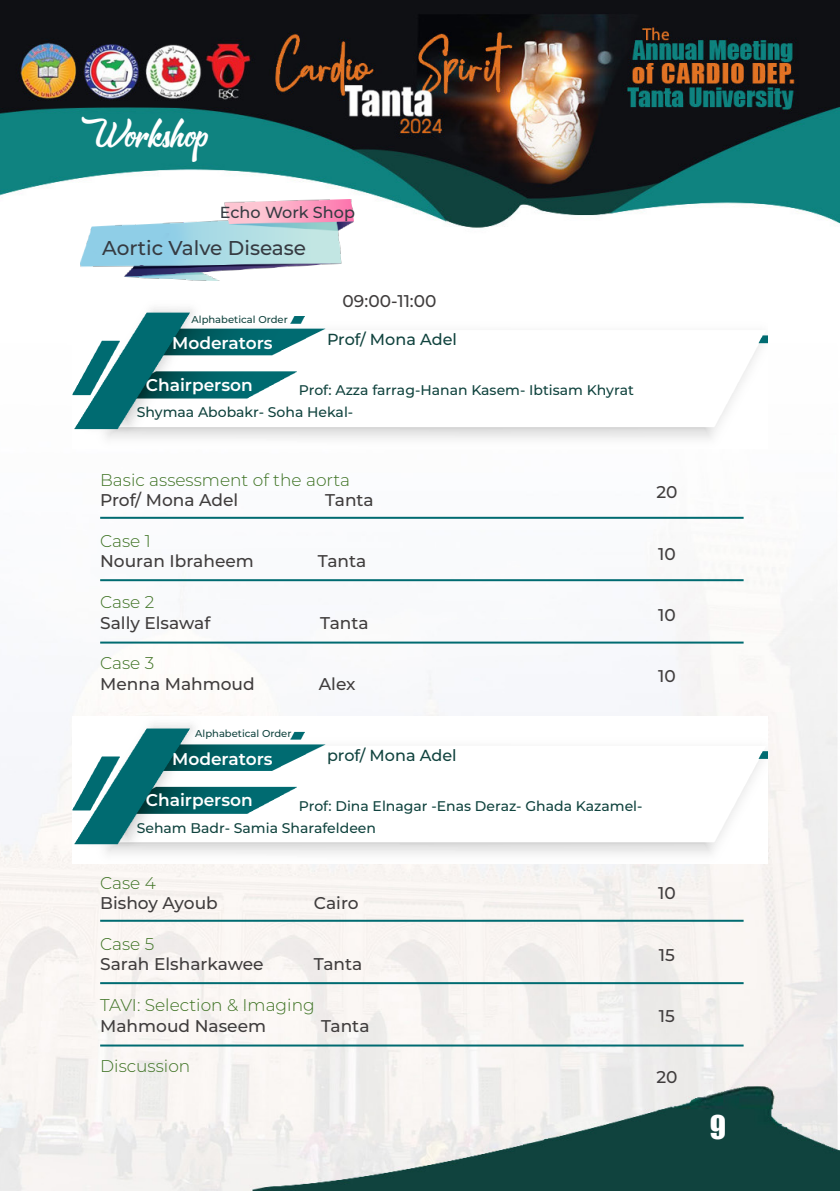
<style>
.page{position:relative;width:840px;height:1191px;background:#fff}
.page>*{position:absolute;margin:0;border:0;box-sizing:border-box;transform-origin:0 0}
.t1{font:32px "&Matchmaker";color:#fff}
.t2{font:30px "Impact";color:#fff}
.t3{font:500 20px "Montserrat";color:#363b42}
.t4{font:500 17px "Montserrat";color:#403d3d}
.t5{font:300 17px "Montserrat";color:#3c7121}
.t6{font:600 17px "Montserrat";color:#fff}
.t7{font:500 16px "Montserrat";color:#10433e}
.t8{font:500 16px "Montserrat";color:#363b42}
.t9{font:500 14px "Montserrat";color:#10433e}
.t10{font:500 10px "Montserrat";color:#10433e}
</style>
<div class="page">
<img style="left:0;top:0;width:839px;height:1191px">
<img style="left:81px;top:200px;width:272px;height:81px">
<img style="left:72px;top:301px;width:695px;height:147px">
<img style="left:72px;top:716px;width:695px;height:147px">
<hr style="left:100px;top:517px;width:643px;height:2px;background:#006b71">
<hr style="left:100px;top:919px;width:643px;height:2px;background:#006b71">
<hr style="left:100px;top:579px;width:643px;height:2px;background:#006b71">
<hr style="left:100px;top:982px;width:643px;height:2px;background:#006b71">
<hr style="left:100px;top:641px;width:643px;height:2px;background:#006b71">
<hr style="left:100px;top:1044px;width:643px;height:2px;background:#006b71">
<p class="t1" style="left:81px;top:113px;width:130px">Workshop</p>
<p class="t8" style="left:220px;top:201px;width:136px">Echo Work Shop</p>
<p class="t3" style="left:102px;top:234px;width:205px">Aortic Valve Disease</p>
<p class="t10" style="left:191px;top:312px;width:98px">Alphabetical Order</p>
<p class="t6" style="left:172px;top:331px;width:102px">Moderators</p>
<p class="t4" style="left:342px;top:289px;width:95px">09:00-11:00</p>
<p class="t7" style="left:327px;top:328px;width:131px">Prof/ Mona Adel</p>
<p class="t6" style="left:146px;top:373px;width:108px">Chairperson</p>
<p class="t9" style="left:299px;top:381px;width:336px">Prof: Azza farrag-Hanan Kasem- Ibtisam Khyrat</p>
<p class="t9" style="left:137px;top:403px;width:218px">Shymaa Abobakr- Soha Hekal-</p>
<p class="t5" style="left:100px;top:468px;width:251px">Basic assessment of the aorta</p>
<p class="t4" style="left:100px;top:488px;width:140px">Prof/ Mona Adel</p>
<p class="t4" style="left:325px;top:488px;width:50px">Tanta</p>
<p class="t5" style="left:100px;top:529px;width:52px">Case 1</p>
<p class="t4" style="left:100px;top:549px;width:155px">Nouran Ibraheem</p>
<p class="t4" style="left:318px;top:549px;width:50px">Tanta</p>
<p class="t5" style="left:100px;top:590px;width:56px">Case 2</p>
<p class="t4" style="left:100px;top:611px;width:112px">Sally Elsawaf</p>
<p class="t4" style="left:320px;top:611px;width:50px">Tanta</p>
<p class="t5" style="left:100px;top:652px;width:56px">Case 3</p>
<p class="t4" style="left:100px;top:672px;width:156px">Menna Mahmoud</p>
<p class="t4" style="left:319px;top:672px;width:38px">Alex</p>
<p class="t4" style="left:656px;top:480px;width:23px">20</p>
<p class="t4" style="left:657px;top:542px;width:19px">10</p>
<p class="t4" style="left:657px;top:603px;width:19px">10</p>
<p class="t4" style="left:657px;top:664px;width:19px">10</p>
<p class="t10" style="left:195px;top:726px;width:98px">Alphabetical Order</p>
<p class="t6" style="left:172px;top:746px;width:102px">Moderators</p>
<p class="t7" style="left:327px;top:744px;width:131px">prof/ Mona Adel</p>
<p class="t6" style="left:146px;top:788px;width:108px">Chairperson</p>
<p class="t9" style="left:299px;top:796px;width:345px">Prof: Dina Elnagar -Enas Deraz- Ghada Kazamel-</p>
<p class="t9" style="left:137px;top:818px;width:241px">Seham Badr- Samia Sharafeldeen</p>
<p class="t5" style="left:100px;top:871px;width:57px">Case 4</p>
<p class="t4" style="left:100px;top:891px;width:119px">Bishoy Ayoub</p>
<p class="t4" style="left:314px;top:891px;width:46px">Cairo</p>
<p class="t5" style="left:100px;top:932px;width:56px">Case 5</p>
<p class="t4" style="left:100px;top:952px;width:165px">Sarah Elsharkawee</p>
<p class="t4" style="left:314px;top:952px;width:50px">Tanta</p>
<p class="t5" style="left:100px;top:993px;width:216px">TAVI: Selection &amp; Imaging</p>
<p class="t4" style="left:100px;top:1013px;width:167px">Mahmoud Naseem</p>
<p class="t4" style="left:321px;top:1013px;width:50px">Tanta</p>
<p class="t5" style="left:100px;top:1054px;width:92px">Discussion</p>
<p class="t4" style="left:657px;top:881px;width:19px">10</p>
<p class="t4" style="left:658px;top:942px;width:18px">15</p>
<p class="t4" style="left:658px;top:1003px;width:18px">15</p>
<p class="t4" style="left:656px;top:1065px;width:23px">20</p>
<h2 class="t2" style="left:709px;top:1103px;width:18px">9</h2>
</div>
